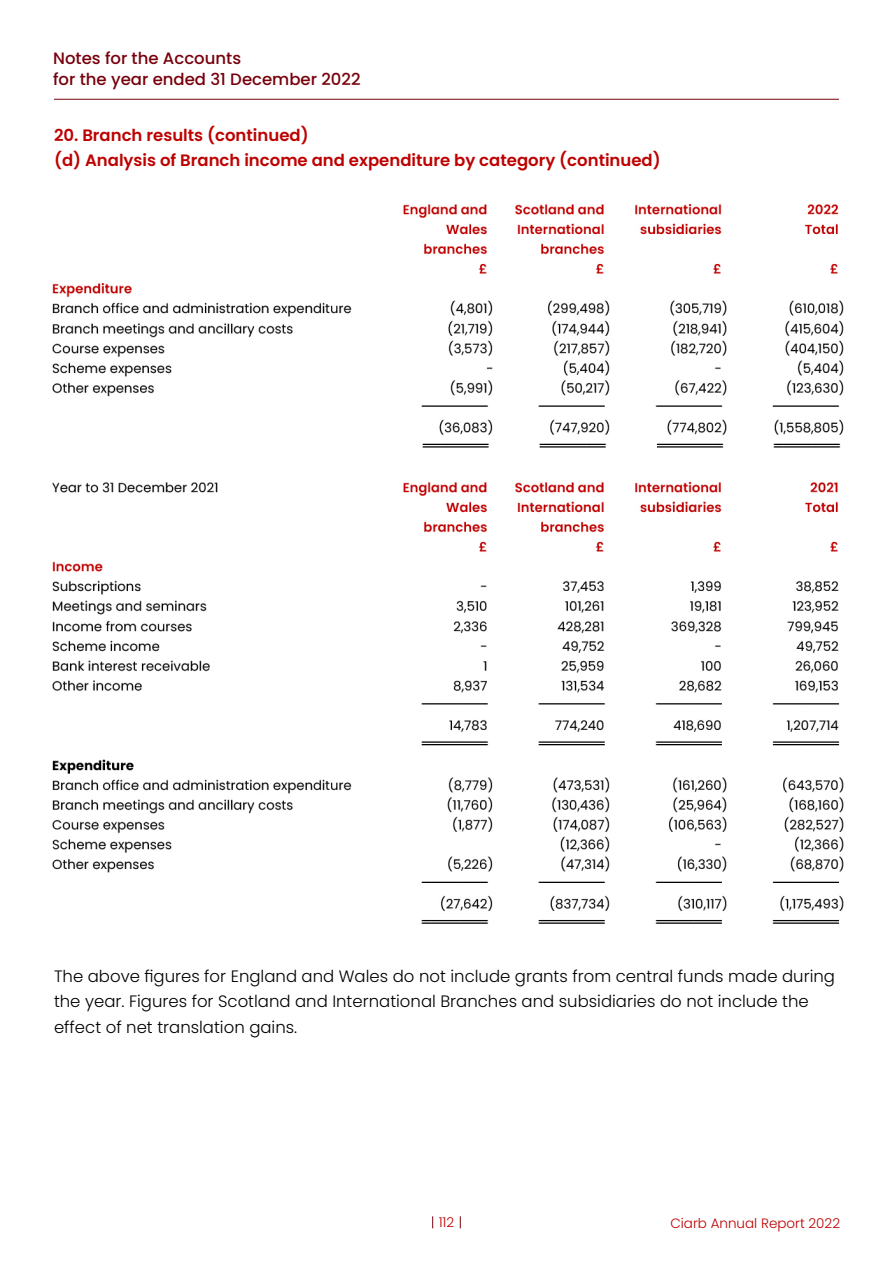
<style>
.page{position:relative;width:893px;height:1263px;background:#fff}
.page>*{position:absolute;margin:0;border:0;box-sizing:border-box;transform-origin:0 0}
.t1{font:300 16.5px/25.5px "Poppins";color:#000}
.t2{font:600 16.5px/25.5px "Poppins";color:#be0000}
.t3{font:500 16.5px/21px "Poppins";color:#77000c}
.t4{font:300 13.5px "Poppins";color:#be0000}
</style>
<div class="page">
<img style="left:52px;top:204px;width:792px;height:720px">
<svg style="left:432px;top:1216px;width:1px;height:12px"></svg>
<svg style="left:460px;top:1216px;width:1px;height:12px"></svg>
<hr style="left:54px;top:99px;width:785px;height:1px;background:#77000c">
<p class="t3" style="left:53px;top:48px;width:309px">Notes for the Accounts<br>for the year ended 31 December 2022</p>
<p class="t2" style="left:54px;top:122px;width:608px">20. Branch results (continued)<br>(d) Analysis of Branch income and expenditure by category (continued)</p>
<p class="t1" style="left:54px;top:963px;width:782px">The above figures for England and Wales do not include grants from central funds made during the year. Figures for Scotland and International Branches and subsidiaries do not include the effect of net translation gains.</p>
<p class="t4" style="left:439px;top:1214px;width:17px">112</p>
<p class="t4" style="left:670px;top:1215px;width:171px">Ciarb Annual Report 2022</p>
</div>
